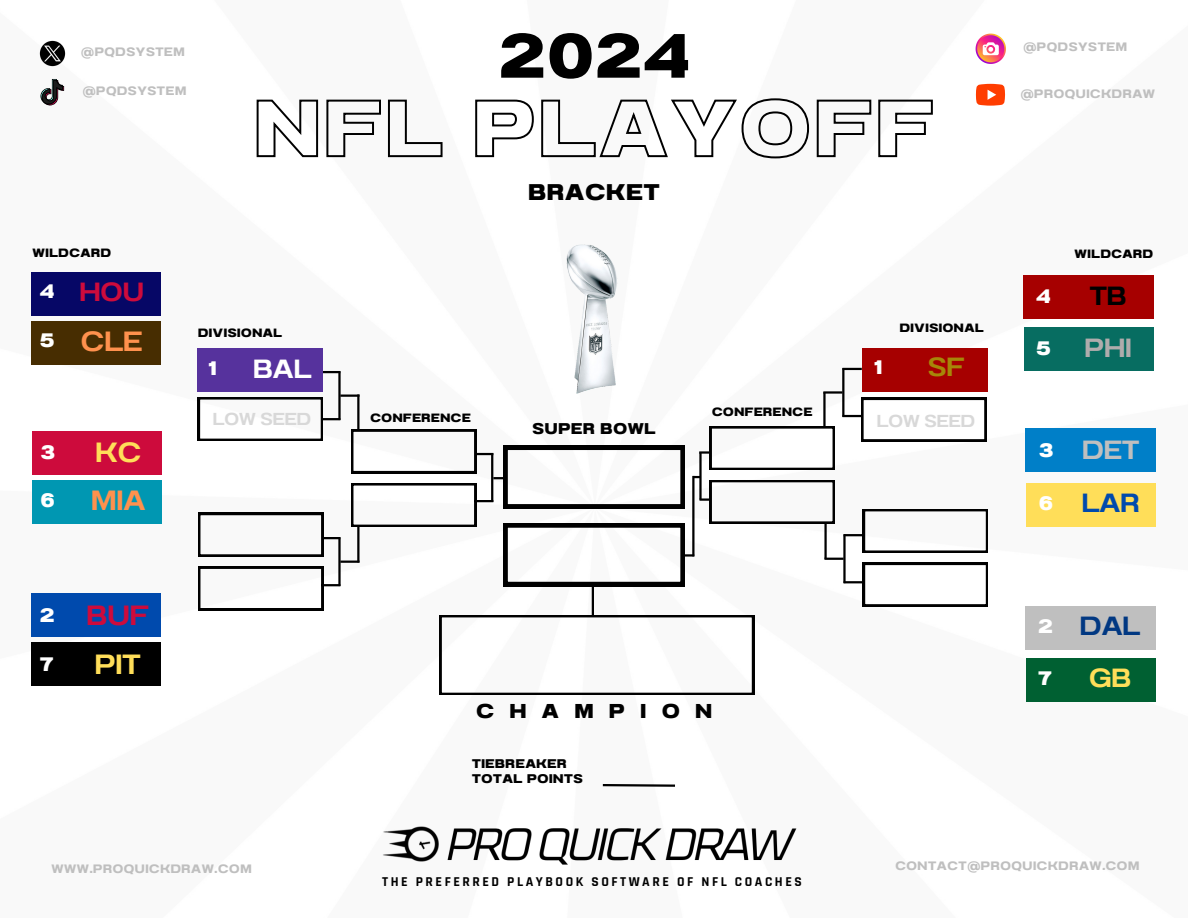
<style>
.page{position:relative;width:1188px;height:918px;background:#fff}
.page>*{position:absolute;margin:0;border:0;box-sizing:border-box;transform-origin:0 0}
.t1{font:62.4px "Anantason Extra Bold Wd 125";color:#000}
.t2{font:27.75px "Anantason Semi Bold Wd 125";color:#ff914d}
.t3{font:27.75px "Anantason Semi Bold Wd 125";color:#ffde59}
.t4{font:27.75px "Anantason Semi Bold Wd 125";color:#cd0b3c}
.t5{font:26.25px "Anantason Semi Bold Wd 125";color:#cd0b3c}
.t6{font:26.25px "Anantason Semi Bold Wd 125";color:#fff}
.t7{font:26.25px "Anantason Semi Bold Wd 125";color:#afacac}
.t8{font:26.25px "Anantason Semi Bold Wd 125";color:#bfbfbf}
.t9{font:26.25px "Anantason Semi Bold Wd 125";color:#004aad}
.t10{font:26.25px "Anantason Semi Bold Wd 125";color:#013882}
.t11{font:26.25px "Anantason Semi Bold Wd 125";color:#000}
.t12{font:26.25px "Anantason Semi Bold Wd 125";color:#ffde59}
.t13{font:26.25px "Anantason Semi Bold Wd 125";color:#a68709}
.t14{font:22.65px "Anantason Extra Bold Wd 125";letter-spacing:.05em;color:#000}
.t15{font:20.1px "Anantason Extra Bold Wd 125";letter-spacing:.79em;color:#000}
.t16{font:19.5px "Anantason Extra Bold Wd 125";color:#fff}
.t17{font:17.25px "Anantason Semi Bold Wd 125";color:#d8d8d8}
.t18{font:15.6px "Anantason Extra Bold Wd 125";letter-spacing:.05em;color:#000}
.t19{font:700 13.65px "Rajdhani";letter-spacing:.185em;color:#000}
.t20{font:12.6px "Anantason Extra Bold Wd 125";letter-spacing:.05em;color:#000}
.t21{font:12.15px "Anantason Bold Wd 125";letter-spacing:.05em;color:#bfbfbf}
.t22{font:12px "Anantason Extra Bold Wd 125";letter-spacing:.05em;color:#000}
</style>
<div class="page">
<div style="left:31px;top:272px;width:130px;height:44px;background:#060766"></div>
<div style="left:32px;top:321px;width:129px;height:44px;background:#472d01"></div>
<div style="left:33px;top:431px;width:129px;height:44px;background:#cd0b3c"></div>
<div style="left:33px;top:480px;width:129px;height:44px;background:#0097b2"></div>
<div style="left:198px;top:348px;width:125px;height:44px;background:#56329d"></div>
<div style="left:31px;top:593px;width:130px;height:44px;background:#004aad"></div>
<div style="left:31px;top:643px;width:130px;height:43px;background:#000"></div>
<div style="left:1025px;top:606px;width:130px;height:44px;background:#bfbfbf"></div>
<div style="left:1026px;top:658px;width:130px;height:44px;background:#006032"></div>
<div style="left:1024px;top:327px;width:130px;height:44px;background:#076d61"></div>
<div style="left:1026px;top:483px;width:130px;height:44px;background:#ffde59"></div>
<div style="left:1026px;top:428px;width:130px;height:44px;background:#007fc8"></div>
<div style="left:1024px;top:275px;width:130px;height:44px;background:#a60000"></div>
<div style="left:862px;top:348px;width:125px;height:43px;background:#a60000"></div>
<svg style="left:440px;top:615px;width:314px;height:80px"></svg>
<img style="left:382px;top:826px;width:415px;height:39px">
<img style="left:566px;top:244px;width:52px;height:150px">
<svg style="left:602px;top:784px;width:73px;height:3px"></svg>
<svg style="left:861px;top:398px;width:125px;height:43px"></svg>
<svg style="left:198px;top:397px;width:142px;height:44px"></svg>
<svg style="left:323px;top:371px;width:15px;height:2px"></svg>
<hr style="left:338px;top:371px;width:3px;height:49px;background:#000">
<hr style="left:340px;top:395px;width:20px;height:2px;background:#000">
<hr style="left:357px;top:394px;width:3px;height:36px;background:#000">
<svg style="left:198px;top:567px;width:142px;height:43px"></svg>
<svg style="left:198px;top:513px;width:140px;height:44px"></svg>
<hr style="left:338px;top:537px;width:3px;height:49px;background:#000">
<hr style="left:340px;top:561px;width:20px;height:2px;background:#000">
<hr style="left:592px;top:586px;width:2px;height:30px;background:#000">
<hr style="left:842px;top:368px;width:20px;height:2px;background:#000">
<hr style="left:842px;top:415px;width:20px;height:2px;background:#000">
<hr style="left:842px;top:368px;width:2px;height:49px;background:#000">
<hr style="left:823px;top:391px;width:19px;height:3px;background:#000">
<hr style="left:823px;top:392px;width:3px;height:36px;background:#000">
<svg style="left:846px;top:509px;width:142px;height:44px"></svg>
<svg style="left:844px;top:563px;width:144px;height:43px"></svg>
<hr style="left:843px;top:534px;width:3px;height:49px;background:#000">
<hr style="left:824px;top:558px;width:20px;height:2px;background:#000">
<svg style="left:351px;top:426px;width:484px;height:160px"></svg>
<img style="left:39px;top:40px;width:27px;height:27px">
<svg style="left:256px;top:98px;width:677px;height:61px"></svg>
<svg style="left:40px;top:79px;width:24px;height:27px"></svg>
<svg style="left:976px;top:34px;width:30px;height:30px"></svg>
<svg style="left:976px;top:84px;width:29px;height:22px"></svg>
<p class="t21" style="left:81px;top:44px;width:105px">@PQDSYSTEM</p>
<p class="t21" style="left:83px;top:84px;width:105px">@PQDSYSTEM</p>
<p class="t22" style="left:33px;top:246px;width:80px">WILDCARD</p>
<p class="t16" style="left:40px;top:280px;width:15px">4</p>
<p class="t16" style="left:40px;top:329px;width:16px">5</p>
<p class="t5" style="left:80px;top:276px;width:66px">HOU</p>
<p class="t2" style="left:81px;top:325px;width:63px">CLE</p>
<p class="t16" style="left:41px;top:441px;width:16px">3</p>
<p class="t3" style="left:96px;top:436px;width:47px">KC</p>
<p class="t16" style="left:41px;top:489px;width:15px">6</p>
<p class="t2" style="left:91px;top:484px;width:56px">MIA</p>
<p class="t16" style="left:40px;top:604px;width:16px">2</p>
<p class="t16" style="left:40px;top:653px;width:15px">7</p>
<p class="t4" style="left:86px;top:599px;width:64px">BUF</p>
<p class="t3" style="left:95px;top:648px;width:47px">PIT</p>
<p class="t22" style="left:198px;top:326px;width:85px">DIVISIONAL</p>
<p class="t16" style="left:209px;top:357px;width:10px">1</p>
<p class="t6" style="left:253px;top:353px;width:60px">BAL</p>
<p class="t17" style="left:213px;top:409px;width:100px">LOW SEED</p>
<p class="t1" style="left:500px;top:20px;width:190px">2024</p>
<p class="t14" style="left:528px;top:179px;width:133px">BRACKET</p>
<p class="t22" style="left:370px;top:411px;width:102px">CONFERENCE</p>
<p class="t18" style="left:533px;top:420px;width:124px">SUPER BOWL</p>
<p class="t22" style="left:712px;top:404px;width:102px">CONFERENCE</p>
<p class="t15" style="left:476px;top:700px;width:237px">CHAMPION</p>
<p class="t20" style="left:472px;top:756px;width:96px">TIEBREAKER</p>
<p class="t20" style="left:472px;top:771px;width:112px">TOTAL POINTS</p>
<p class="t21" style="left:1023px;top:40px;width:105px">@PQDSYSTEM</p>
<p class="t21" style="left:1021px;top:86px;width:136px">@PROQUICKDRAW</p>
<p class="t22" style="left:900px;top:321px;width:85px">DIVISIONAL</p>
<p class="t16" style="left:875px;top:356px;width:10px">1</p>
<p class="t13" style="left:928px;top:352px;width:38px">SF</p>
<p class="t17" style="left:877px;top:411px;width:100px">LOW SEED</p>
<p class="t22" style="left:1075px;top:246px;width:80px">WILDCARD</p>
<p class="t16" style="left:1037px;top:284px;width:15px">4</p>
<p class="t11" style="left:1090px;top:280px;width:38px">TB</p>
<p class="t16" style="left:1037px;top:337px;width:16px">5</p>
<p class="t7" style="left:1085px;top:333px;width:49px">PHI</p>
<p class="t16" style="left:1039px;top:438px;width:16px">3</p>
<p class="t8" style="left:1082px;top:434px;width:59px">DET</p>
<p class="t16" style="left:1039px;top:492px;width:15px">6</p>
<p class="t9" style="left:1082px;top:488px;width:59px">LAR</p>
<p class="t16" style="left:1038px;top:615px;width:16px">2</p>
<p class="t10" style="left:1080px;top:611px;width:62px">DAL</p>
<p class="t16" style="left:1038px;top:667px;width:15px">7</p>
<p class="t12" style="left:1089px;top:663px;width:44px">GB</p>
<p class="t21" style="left:51px;top:861px;width:202px">WWW.PROQUICKDRAW.COM</p>
<p class="t21" style="left:895px;top:859px;width:245px">CONTACT@PROQUICKDRAW.COM</p>
<p class="t19" style="left:382px;top:874px;width:421px">THE PREFERRED PLAYBOOK SOFTWARE OF NFL COACHES</p>
</div>
